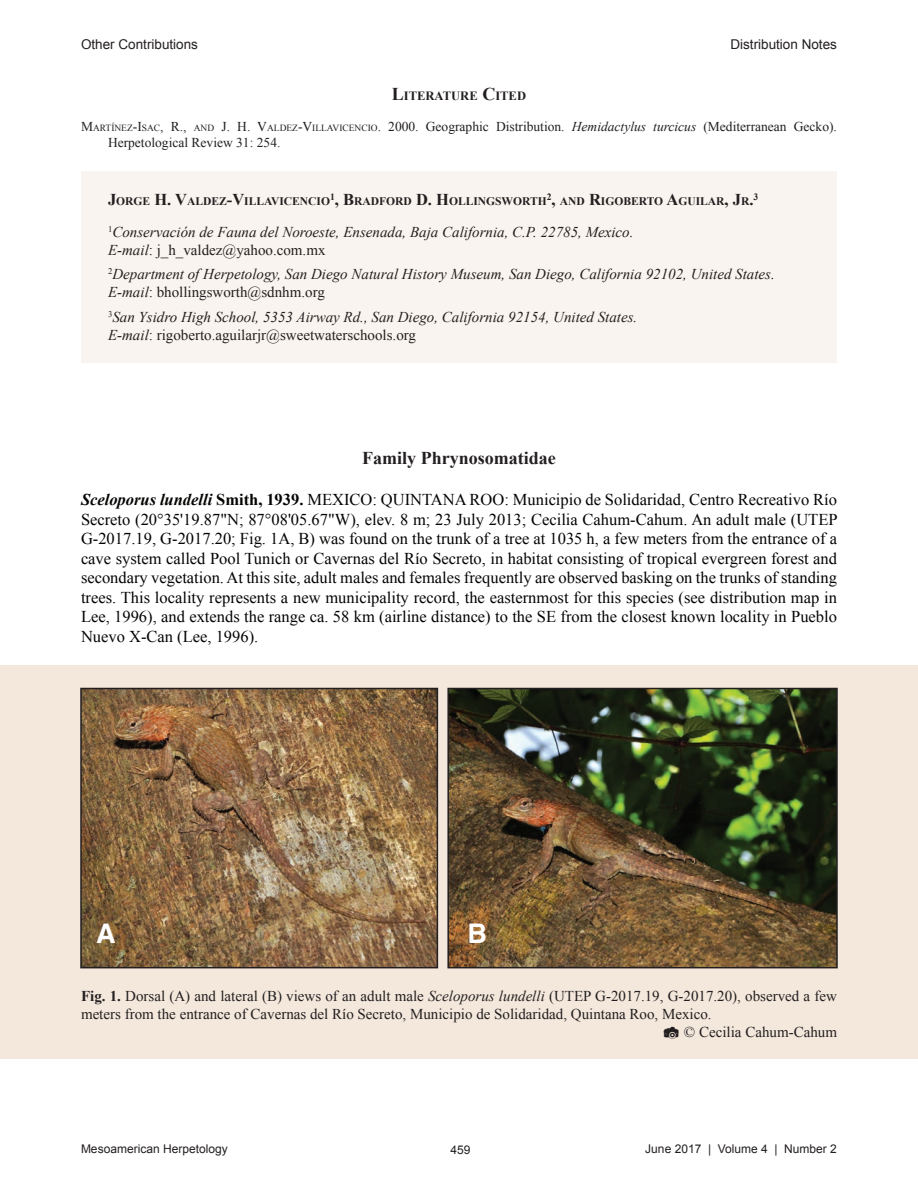
<style>
.page{position:relative;width:918px;height:1188px;background:#fff}
.page>*{position:absolute;margin:0;border:0;box-sizing:border-box;transform-origin:0 0}
.t1{font:700 27px "Helvetica";color:#fff}
.t2{font:700 18px "Times New Roman";color:#231f20}
.t3{font:16.5px/19.5px "Times New Roman";color:#040503;text-align:justify}
.t4{font:italic 15px/18px "Times New Roman";color:#231f20}
.t5{font:15px "Times New Roman";color:#231f20}
.t6{font:13.5px/16.2px "Times New Roman";color:#231f20}
.t7{font:13.5px "Arial";color:#231f20}
.t8{font:700 12.6px "Times New Roman";color:#231f20}
.t9{font:12px "Arial";color:#231f20}
.t10{font:700 11.55px "Times New Roman";color:#231f20}
.s1{font-size:18px}
.s2{font-style:inherit}
.s3{font-size:9.45px}
.s4{font-style:italic}
.s5{font-size:16.5px}
.s6{font-style:normal}
.s7{font-weight:700;font-style:italic}
.s8{font-weight:700}
.s9{font-family:"Kamera Dings";font-size:21px}
</style>
<div class="page">
<div style="left:81px;top:172px;width:756px;height:191px;background:#f9f4ef"></div>
<div style="left:0;top:665px;width:918px;height:393px;background:#f4e8dc"></div>
<img style="left:83px;top:691px;width:352px;height:274px">
<div style="left:80px;top:688px;width:358px;height:280px;border:2px solid #231f20"></div>
<img style="left:450px;top:691px;width:385px;height:274px">
<div style="left:447px;top:688px;width:391px;height:280px;border:2px solid #231f20"></div>
<p class="t7" style="left:81px;top:37px;width:119px">Other Contributions</p>
<p class="t7" style="left:730px;top:37px;width:108px">Distribution Notes</p>
<p class="t8" style="left:392px;top:89px;width:136px"><span class="s1">L</span>ITERATURE <span class="s1">C</span>ITED</p>
<p class="t6" style="left:108px;top:118px;width:731px;text-indent:-27px"><span class="s2">M</span><span class="s3">ARTÍNEZ</span><span class="s2">--I</span><span class="s3">SAC</span><span class="s2">, R.,</span> <span class="s3">AND</span> <span class="s2">J. H. V</span><span class="s3">ALDEZ</span><span class="s2">--V</span><span class="s3">ILLAVICENCIO</span>. 2000. Geographic Distribution. <span class="s4">Hemidactylus turcicus</span> (Mediterranean Gecko).<br>Herpetological Review 31: 254.</p>
<p class="t10" style="left:108px;top:195px;width:652px"><span class="s5">J</span>ORGE <span class="s5">H. V</span>ALDEZ<span class="s5">--V</span>ILLAVICENCIO<sup>1</sup><span class="s5">, B</span>RADFORD <span class="s5">D. H</span>OLLINGSWORTH<sup>2</sup><span class="s5">,</span> AND <span class="s5">R</span>IGOBERTO <span class="s5">A</span>GUILAR<span class="s5">, J</span>R<span class="s5">.</span><sup>3</sup></p>
<p class="t4" style="left:108px;top:223px;width:527px"><sup>1</sup>Conservación de Fauna del Noroeste, Ensenada, Baja California, C.P. 22785, Mexico.<br>E--mail<span class="s6">: j_h_valdez@yahoo.com.mx</span></p>
<p class="t4" style="left:108px;top:265px;width:668px"><sup>2</sup>Department of Herpetology, San Diego Natural History Museum, San Diego, California 92102, United States.<br>E--mail<span class="s6">: bhollingsworth@sdnhm.org</span></p>
<p class="t4" style="left:108px;top:308px;width:531px"><sup>3</sup>San Ysidro High School, 5353 Airway Rd., San Diego, California 92154, United States.<br>E--mail<span class="s6">: rigoberto.aguilarjr@sweetwaterschools.org</span></p>
<p class="t2" style="left:362px;top:448px;width:195px">Family Phrynosomatidae</p>
<p class="t3" style="left:81px;top:490px;width:758px"><span class="s7">Sceloporus lundelli</span> <span class="s8">Smith, 1939.</span> MEXICO: QUINTANA ROO: Municipio de Solidaridad, Centro Recreativo Río Secreto (20°35'19.87"N; 87°08'05.67"W), elev. 8 m; 23 July 2013; Cecilia Cahum--Cahum. An adult male (UTEP G--2017.19, G--2017.20; Fig. 1A, B) was found on the trunk of a tree at 1035 h, a few meters from the entrance of a cave system called Pool Tunich or Cavernas del Río Secreto, in habitat consisting of tropical evergreen forest and secondary vegetation. At this site, adult males and females frequently are observed basking on the trunks of standing trees. This locality represents a new municipality record, the easternmost for this species (see distribution map in Lee, 1996), and extends the range ca. 58 km (airline distance) to the SE from the closest known locality in Pueblo Nuevo X--Can (Lee, 1996).</p>
<h1 class="t1" style="left:96px;top:922px;width:21px">A</h1>
<h1 class="t1" style="left:468px;top:922px;width:21px">B</h1>
<p class="t5" style="left:81px;top:988px;width:757px"><span class="s8">Fig. 1.</span> Dorsal (A) and lateral (B) views of an adult male <span class="s4">Sceloporus lundelli</span> (UTEP G--2017.19, G--2017.20), observed a few</p>
<p class="t5" style="left:81px;top:1006px;width:632px">meters from the entrance of Cavernas del Río Secreto, Municipio de Solidaridad, Quintana Roo, Mexico.</p>
<p class="t5" style="left:662px;top:1024px;width:176px"><span class="s9">'</span> © Cecilia Cahum--Cahum</p>
<p class="t9" style="left:81px;top:1142px;width:148px">Mesoamerican Herpetology</p>
<p class="t9" style="left:450px;top:1143px;width:22px">459</p>
<p class="t9" style="left:645px;top:1142px;width:193px">June 2017 | Volume 4 | Number 2</p>
</div>
